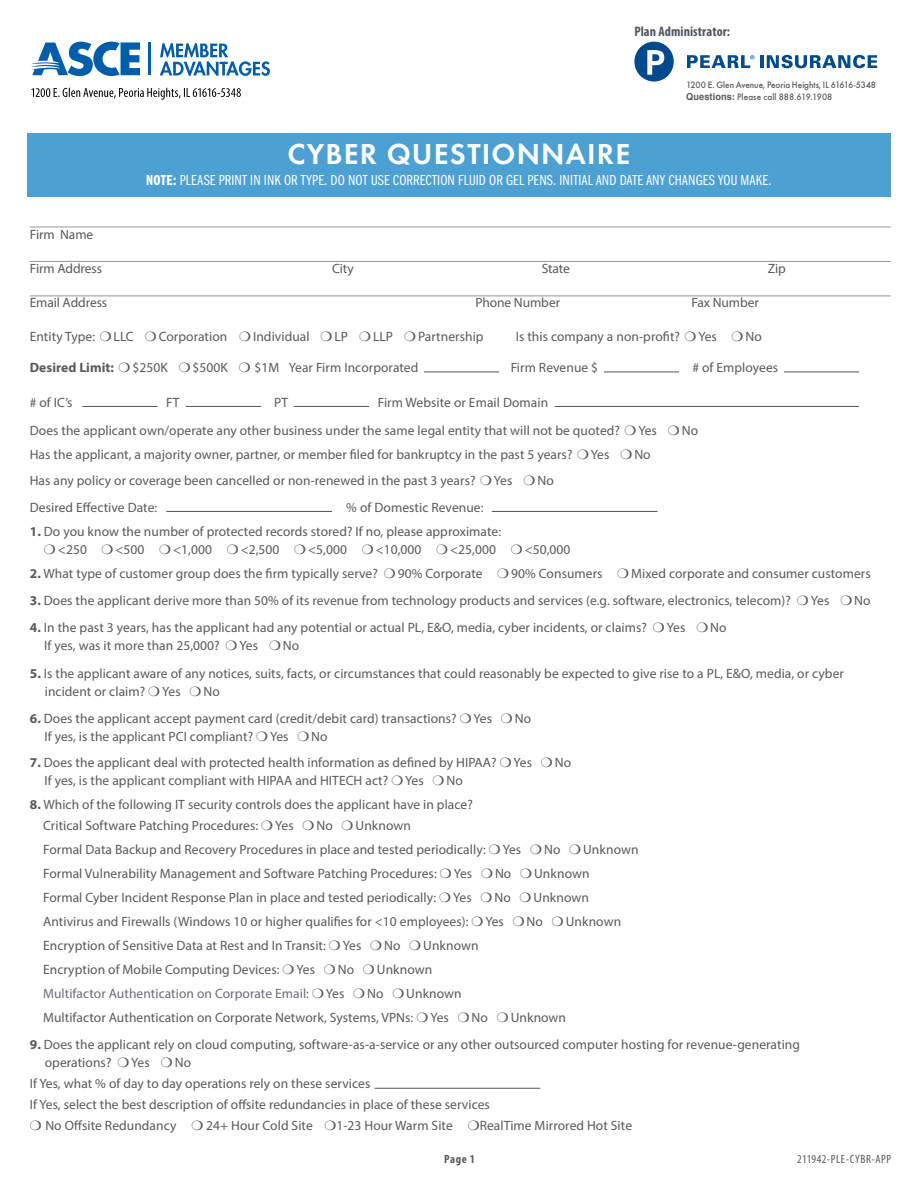
<style>
.page{position:relative;width:918px;height:1188px;background:#fff}
.page>*{position:absolute;margin:0;border:0;box-sizing:border-box;transform-origin:0 0}
.t1{font:600 30px "Futura T";letter-spacing:.04em;color:#fff}
.t2{font:15px "Franklin Gothic Book Cmpr";letter-spacing:.015em;color:#fff}
.t3{font:700 condensed 13.8px "Myriad Pro";letter-spacing:.01em;color:#4f545c}
.t4{font:13.5px/24px "Myriad Pro";letter-spacing:.005em;color:#58595b}
.t5{font:700 13.5px "Myriad Pro";letter-spacing:.005em;color:#58595b}
.t6{font:condensed 12px "Myriad Pro";letter-spacing:.045em;color:#58595b}
.t7{font:700 condensed 12px "Myriad Pro";color:#58595b}
.t8{font:500 9.6px/11.7px "Futura T";letter-spacing:-.005em;color:#58595b;scale:.95 1}
.s1{font-family:"Helvetica";font-weight:700}
.s2{font-family:"Franklin Gothic Demi Cmpr"}
.s3{color:#4f545c}
.s4{font-weight:400}
.s5{font-weight:700}
.s6{color:#696d75}
</style>
<div class="page">
<hr style="left:30px;top:227px;width:861px;height:1px;background:#939598">
<hr style="left:30px;top:261px;width:861px;height:1px;background:#939598">
<hr style="left:30px;top:296px;width:861px;height:1px;background:#939598">
<div style="left:27px;top:133px;width:864px;height:63px;background:#4ca1d2"></div>
<hr style="left:148px;top:42px;width:3px;height:33px;background:#005daa">
<svg style="left:160px;top:43px;width:110px;height:33px"></svg>
<svg style="left:31px;top:42px;width:109px;height:34px"></svg>
<svg style="left:31px;top:88px;width:210px;height:12px"></svg>
<svg style="left:634px;top:42px;width:40px;height:40px"></svg>
<svg style="left:687px;top:55px;width:67px;height:13px"></svg>
<hr style="left:760px;top:55px;width:4px;height:13px;background:#004b8d">
<svg style="left:767px;top:55px;width:110px;height:13px"></svg>
<hr style="left:424px;top:372px;width:75px;height:1px;background:#4f545c">
<hr style="left:604px;top:372px;width:75px;height:1px;background:#4f545c">
<hr style="left:82px;top:406px;width:75px;height:1px;background:#4f545c">
<hr style="left:166px;top:511px;width:166px;height:1px;background:#4f545c">
<hr style="left:492px;top:511px;width:166px;height:1px;background:#4f545c">
<hr style="left:186px;top:406px;width:75px;height:1px;background:#4f545c">
<hr style="left:294px;top:406px;width:75px;height:1px;background:#4f545c">
<hr style="left:555px;top:406px;width:304px;height:1px;background:#4f545c">
<hr style="left:784px;top:372px;width:75px;height:1px;background:#4f545c">
<hr style="left:375px;top:1088px;width:165px;height:1px;background:#4f545c">
<p class="t3" style="left:634px;top:23px;width:97px">Plan Administrator:</p>
<p class="t8" style="left:686px;top:79px;width:201px">1200 E. Glen Avenue, Peoria Heights, IL 61616-5348<br><span class="s1">Questions:</span> Please call 888.619.1908</p>
<h1 class="t1" style="left:287px;top:137px;width:344px">CYBER QUESTIONNAIRE</h1>
<p class="t2" style="left:146px;top:172px;width:627px"><span class="s2">NOTE:</span> PLEASE PRINT IN INK OR TYPE. DO NOT USE CORRECTION FLUID OR GEL PENS. INITIAL AND DATE ANY CHANGES YOU MAKE.</p>
<p class="t4" style="left:30px;top:222px;width:65px">Firm Name</p>
<p class="t4" style="left:30px;top:256px;width:74px">Firm Address</p>
<p class="t4" style="left:332px;top:256px;width:23px">City</p>
<p class="t4" style="left:542px;top:256px;width:30px">State</p>
<p class="t4" style="left:768px;top:256px;width:20px">Zip</p>
<p class="t4" style="left:30px;top:291px;width:79px">Email Address</p>
<p class="t4" style="left:475px;top:291px;width:86px">Phone Number</p>
<p class="t4" style="left:691px;top:291px;width:69px">Fax Number</p>
<p class="t4" style="left:30px;top:324px;width:455px">Entity Type: <span class="s3">❍</span> LLC <span class="s3">❍</span> Corporation <span class="s3">❍</span> Individual <span class="s3">❍</span> LP <span class="s3">❍</span> LLP <span class="s3">❍</span> Partnership</p>
<p class="t4" style="left:516px;top:324px;width:248px">Is this company a non-profit? <span class="s3">❍</span> Yes <span class="s3">❍</span> No</p>
<p class="t5" style="left:30px;top:359px;width:251px">Desired Limit: <span class="s3">❍</span> <span class="s4">$250K</span> <span class="s3">❍</span> <span class="s4">$500K</span> <span class="s3">❍</span> <span class="s4">$1M</span></p>
<p class="t4" style="left:289px;top:355px;width:131px">Year Firm Incorporated</p>
<p class="t4" style="left:511px;top:355px;width:89px">Firm Revenue $</p>
<p class="t4" style="left:30px;top:390px;width:44px"># of IC’s</p>
<p class="t4" style="left:166px;top:390px;width:15px">FT</p>
<p class="t4" style="left:274px;top:390px;width:15px">PT</p>
<p class="t4" style="left:378px;top:390px;width:172px">Firm Website or Email Domain</p>
<p class="t4" style="left:692px;top:355px;width:87px"># of Employees</p>
<p class="t4" style="left:30px;top:418px;width:670px">Does the applicant own/operate any other business under the same legal entity that will not be quoted? <span class="s3">❍</span> Yes <span class="s3">❍</span> No</p>
<p class="t4" style="left:30px;top:468px;width:525px">Has any policy or coverage been cancelled or non-renewed in the past 3 years? <span class="s3">❍</span> Yes <span class="s3">❍</span> No</p>
<p class="t4" style="left:30px;top:442px;width:622px">Has the applicant, a majority owner, partner, or member filed for bankruptcy in the past 5 years? <span class="s3">❍</span> Yes <span class="s3">❍</span> No</p>
<p class="t4" style="left:30px;top:495px;width:129px">Desired Effective Date:</p>
<p class="t4" style="left:346px;top:495px;width:139px">% of Domestic Revenue:</p>
<p class="t4" style="left:44px;top:522px;width:528px;line-height:18px;text-indent:-14px"><span class="s5">1.</span> Do you know the number of protected records stored? If no, please approximate:<br><span class="s3">❍</span> &lt;250 <span class="s3">❍</span> &lt;500 <span class="s3">❍</span> &lt;1,000 <span class="s3">❍</span> &lt;2,500 <span class="s3">❍</span> &lt;5,000 <span class="s3">❍</span> &lt;10,000 <span class="s3">❍</span> &lt;25,000 <span class="s3">❍</span> &lt;50,000</p>
<p class="t4" style="left:30px;top:561px;width:842px"><span class="s5">2.</span> What type of customer group does the firm typically serve? <span class="s3">❍</span> 90% Corporate <span class="s3">❍</span> 90% Consumers <span class="s3">❍</span> Mixed corporate and consumer customers</p>
<p class="t4" style="left:30px;top:588px;width:842px"><span class="s5">3.</span> Does the applicant derive more than 50% of its revenue from technology products and services (e.g. software, electronics, telecom)? <span class="s3">❍</span> Yes <span class="s3">❍</span> No</p>
<p class="t4" style="left:44px;top:618px;width:684px;line-height:18px;text-indent:-14px"><span class="s5">4.</span> In the past 3 years, has the applicant had any potential or actual PL, E&amp;O, media, cyber incidents, or claims? <span class="s3">❍</span> Yes <span class="s3">❍</span> No<br>If yes, was it more than 25,000? <span class="s3">❍</span> Yes <span class="s3">❍</span> No</p>
<p class="t4" style="left:45px;top:664px;width:801px;line-height:18px;text-indent:-15px"><span class="s5">5.</span> Is the applicant aware of any notices, suits, facts, or circumstances that could reasonably be expected to give rise to a PL, E&amp;O, media, or cyber incident or claim? <span class="s3">❍</span> Yes <span class="s3">❍</span> No</p>
<p class="t4" style="left:44px;top:709px;width:488px;line-height:18px;text-indent:-15px"><span class="s5">6.</span> Does the applicant accept payment card (credit/debit card) transactions? <span class="s3">❍</span> Yes <span class="s3">❍</span> No<br>If yes, is the applicant PCI compliant? <span class="s3">❍</span> Yes <span class="s3">❍</span> No</p>
<p class="t4" style="left:44px;top:753px;width:528px;line-height:18px;text-indent:-15px"><span class="s5">7.</span> Does the applicant deal with protected health information as defined by HIPAA? <span class="s3">❍</span> Yes <span class="s3">❍</span> No<br>If yes, is the applicant compliant with HIPAA and HITECH act? <span class="s3">❍</span> Yes <span class="s3">❍</span> No</p>
<p class="t4" style="left:30px;top:792px;width:445px"><span class="s5">8.</span> Which of the following IT security controls does the applicant have in place?</p>
<p class="t4" style="left:43px;top:813px;width:597px">Critical Software Patching Procedures: <span class="s3">❍</span> Yes <span class="s3">❍</span> No <span class="s3">❍</span> Unknown<br>Formal Data Backup and Recovery Procedures in place and tested periodically: <span class="s3">❍</span> Yes <span class="s3">❍</span> No <span class="s3">❍</span> Unknown Formal Vulnerability Management and Software Patching Procedures: <span class="s3">❍</span> Yes <span class="s3">❍</span> No <span class="s3">❍</span> Unknown<br>Formal Cyber Incident Response Plan in place and tested periodically: <span class="s3">❍</span> Yes <span class="s3">❍</span> No <span class="s3">❍</span> Unknown Antivirus and Firewalls (Windows 10 or higher qualifies for &lt;10 employees): <span class="s3">❍</span> Yes <span class="s3">❍</span> No <span class="s3">❍</span> Unknown Encryption of Sensitive Data at Rest and In Transit: <span class="s3">❍</span> Yes <span class="s3">❍</span> No <span class="s3">❍</span> Unknown<br>Encryption of Mobile Computing Devices: <span class="s3">❍</span> Yes <span class="s3">❍</span> No <span class="s3">❍</span> Unknown<br><span class="s6">Multifactor Authentication on Corporate Email:</span> <span class="s3">❍</span> Yes <span class="s3">❍</span> No <span class="s3">❍</span> Unknown<br>Multifactor Authentication on Corporate Network, Systems, VPNs: <span class="s3">❍</span> Yes <span class="s3">❍</span> No <span class="s3">❍</span> Unknown</p>
<p class="t4" style="left:45px;top:1035px;width:757px;line-height:18px;text-indent:-15px"><span class="s5">9.</span> Does the applicant rely on cloud computing, software-as-a-service or any other outsourced computer hosting for revenue-generating operations? <span class="s3">❍</span> Yes <span class="s3">❍</span> No</p>
<p class="t4" style="left:30px;top:1072px;width:604px;line-height:21px">If Yes, what % of day to day operations rely on these services<br>If Yes, select the best description of offsite redundancies in place of these services<br><span class="s3">❍</span> No Offsite Redundancy <span class="s3">❍</span> 24+ Hour Cold Site <span class="s3">❍</span>1-23 Hour Warm Site <span class="s3">❍</span>RealTime Mirrored Hot Site</p>
<p class="t7" style="left:444px;top:1152px;width:32px">Page 1</p>
<p class="t6" style="left:797px;top:1152px;width:96px">211942-PLE-CYBR-APP</p>
</div>
